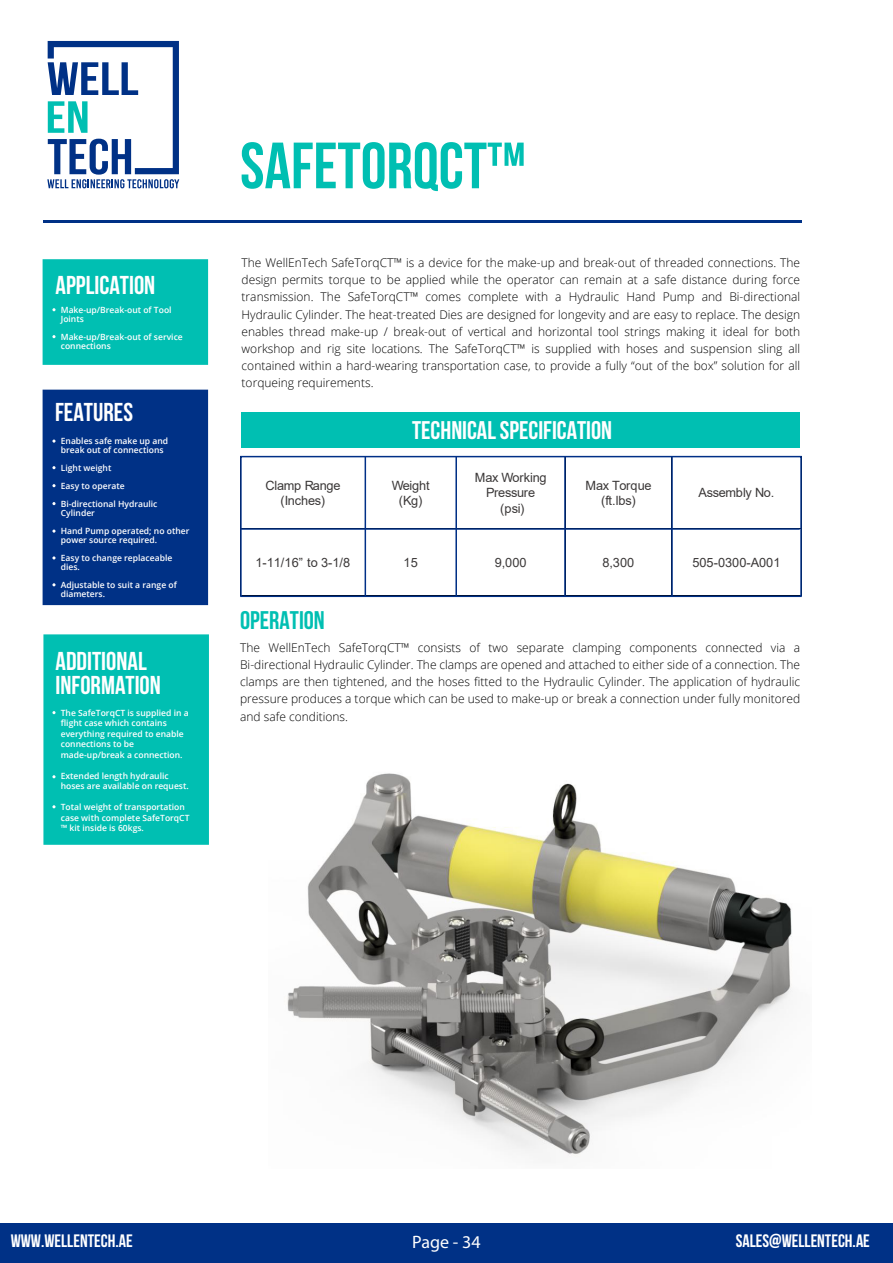
<style>
.page{position:relative;width:893px;height:1263px;background:#fff}
.page>*{position:absolute;margin:0;border:0;box-sizing:border-box;transform-origin:0 0}
.t1{font:700 65.25px "Bebas Neue";color:#00bfb2}
.t2{font:700 25.8px/24px "Bebas Neue";color:#fff}
.t3{font:700 25.5px "Bebas Neue";color:#fff}
.t4{font:700 25.5px "Bebas Neue";color:#00bfb2}
.t5{font:700 18px "Bebas Neue";color:#fff}
.t6{font:18px "Myriad Pro";color:#fff}
.t7{font:12.75px/15.5px "Arial";letter-spacing:-.015em;color:#3b3838;text-align:center}
.t8{font:300 12px/17.1px "Open Sans";color:#000;text-align:justify}
.t9{font:600 8.55px/10.5px "Open Sans";color:#fff}
</style>
<div class="page">
<hr style="left:43px;top:220px;width:758px;height:3px;background:#003186">
<div style="left:0;top:1224px;width:893px;height:39px;background:#003186"></div>
<div style="left:43px;top:259px;width:165px;height:106px;background:#00bfb2"></div>
<div style="left:43px;top:390px;width:165px;height:215px;background:#003186"></div>
<div style="left:43px;top:634px;width:166px;height:211px;background:#00bfb2"></div>
<div style="left:242px;top:412px;width:558px;height:36px;background:#00bfb2"></div>
<svg style="left:240px;top:455px;width:562px;height:143px"></svg>
<hr style="left:365px;top:457px;width:1px;height:139px;background:#003087">
<hr style="left:455px;top:457px;width:2px;height:139px;background:#003087">
<hr style="left:564px;top:457px;width:2px;height:139px;background:#003087">
<hr style="left:671px;top:457px;width:2px;height:139px;background:#003087">
<hr style="left:241px;top:528px;width:559px;height:2px;background:#003087">
<img style="left:287px;top:773px;width:506px;height:384px">
<svg style="left:47px;top:41px;width:132px;height:147px"></svg>
<h2 class="t2" style="left:56px;top:272px;width:101px">APPLICATION</h2>
<p class="t9" style="left:61px;top:305px;width:112px;line-height:9px">Make-up/Break-out of Tool<br>Joints</p>
<p class="t9" style="left:61px;top:332px;width:124px;line-height:9px">Make-up/Break-out of service connections</p>
<h2 class="t2" style="left:55px;top:400px;width:79px">FEATURES</h2>
<p class="t9" style="left:61px;top:436px;width:109px;line-height:9px">Enables safe make up and break out of connections</p>
<p class="t9" style="left:61px;top:458px;width:98px;line-height:18px">Light weight<br>Easy to operate<br>Bi-directional Hydraulic</p>
<p class="t9" style="left:61px;top:503px;width:130px;line-height:18px">Cylinder<br>Hand Pump operated; no other</p>
<p class="t9" style="left:61px;top:530px;width:113px;line-height:18px">power source required.<br>Easy to change replaceable</p>
<p class="t9" style="left:61px;top:557px;width:117px;line-height:18px">dies.<br>Adjustable to suit a range of</p>
<p class="t9" style="left:61px;top:588px;width:46px">diameters.</p>
<h2 class="t2" style="left:56px;top:649px;width:107px">ADDITIONAL<br>INFORMATION</h2>
<p class="t9" style="left:61px;top:707px;width:129px">The SafeTorqCT is supplied in a flight case which contains everything required to enable connections to be made-up/break a connection.</p>
<p class="t9" style="left:61px;top:770px;width:130px">Extended length hydraulic hoses are available on request.</p>
<p class="t9" style="left:61px;top:802px;width:130px">Total weight of transportation case with complete SafeTorqCT ™ kit inside is 60kgs.</p>
<h1 class="t1" style="left:240px;top:130px;width:287px">SAFETORQCT™</h1>
<p class="t8" style="left:242px;top:254px;width:560px">The WellEnTech SafeTorqCT™ is a device for the make-up and break-out of threaded connections. The design permits torque to be applied while the operator can remain at a safe distance during force transmission. The SafeTorqCT™ comes complete with a Hydraulic Hand Pump and Bi-directional Hydraulic Cylinder. The heat-treated Dies are designed for longevity and are easy to replace. The design enables thread make-up / break-out of vertical and horizontal tool strings making it ideal for both workshop and rig site locations. The SafeTorqCT™ is supplied with hoses and suspension sling all contained within a hard-wearing transportation case, to provide a fully “out of the box” solution for all torqueing requirements.</p>
<h3 class="t3" style="left:412px;top:416px;width:201px">TECHNICAL SPECIFICATION</h3>
<p class="t7" style="left:265px;top:477px;width:77px">Clamp Range (Inches)</p>
<p class="t7" style="left:392px;top:477px;width:39px">Weight (Kg)</p>
<p class="t7" style="left:475px;top:469px;width:73px">Max Working<br>Pressure (psi)</p>
<p class="t7" style="left:585px;top:477px;width:68px">Max Torque (ft.lbs)</p>
<p class="t7" style="left:698px;top:485px;width:77px">Assembly No.</p>
<p class="t7" style="left:255px;top:555px;width:96px">1-11/16” to 3-1/8</p>
<p class="t7" style="left:404px;top:555px;width:16px">15</p>
<p class="t7" style="left:495px;top:555px;width:34px">9,000</p>
<p class="t7" style="left:602px;top:555px;width:34px">8,300</p>
<p class="t7" style="left:692px;top:555px;width:89px">505-0300-A001</p>
<h3 class="t4" style="left:240px;top:607px;width:86px">OPERATION</h3>
<p class="t8" style="left:240px;top:639px;width:562px">The WellEnTech SafeTorqCT™ consists of two separate clamping components connected via a Bi-directional Hydraulic Cylinder. The clamps are opened and attached to either side of a connection. The clamps are then tightened, and the hoses fitted to the Hydraulic Cylinder. The application of hydraulic pressure produces a torque which can be used to make-up or break a connection under fully monitored and safe conditions.</p>
<h3 class="t5" style="left:11px;top:1231px;width:123px">WWW.WELLENTECH.AE</h3>
<h3 class="t5" style="left:736px;top:1231px;width:136px">SALES@WELLENTECH.AE</h3>
<h3 class="t6" style="left:412px;top:1231px;width:70px">Page - 34</h3>
</div>
